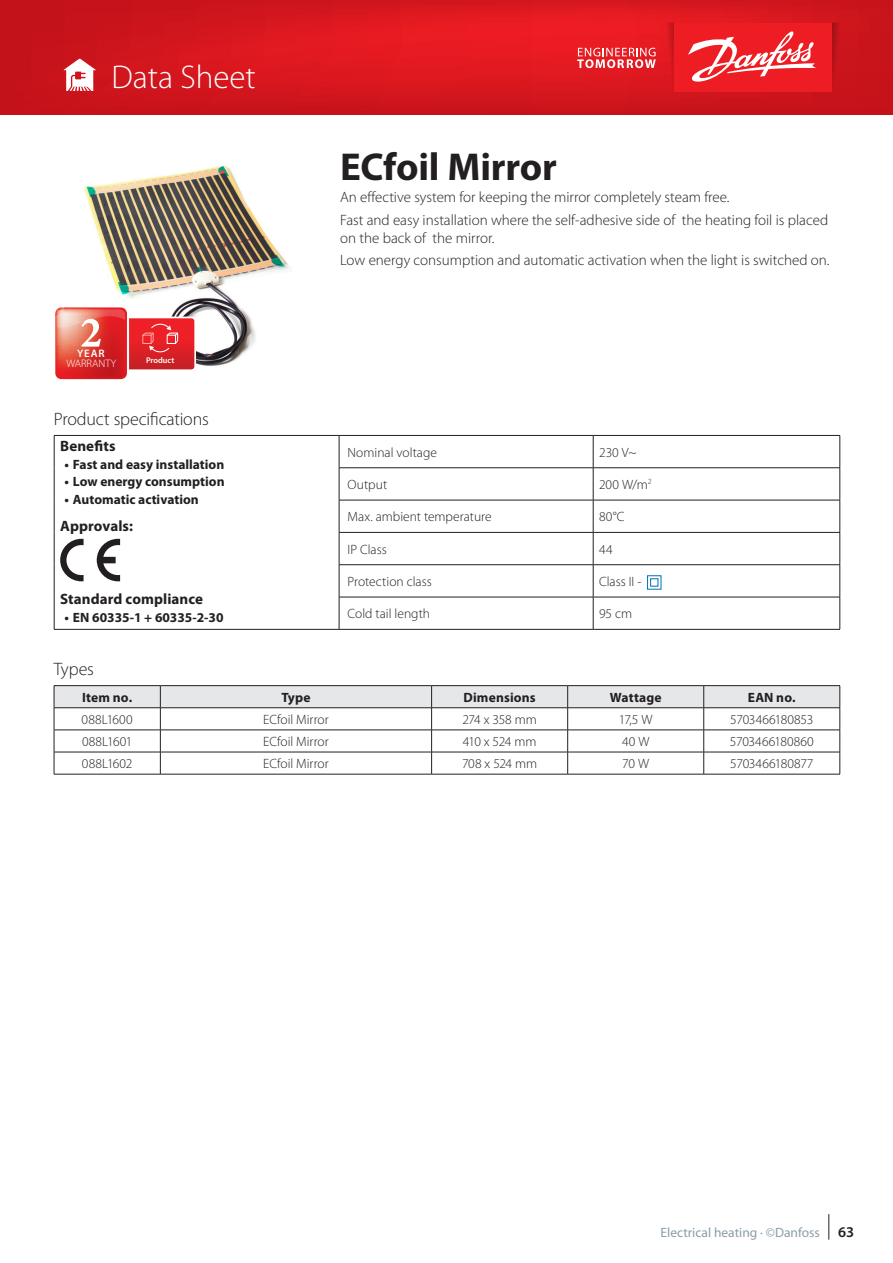
<style>
.page{position:relative;width:893px;height:1263px;background:#fff}
.page>*{position:absolute;margin:0;border:0;box-sizing:border-box;transform-origin:0 0}
.t1{font:700 39px "Myriad Pro";letter-spacing:-.005em;color:#231f20}
.t2{font:300 33px "Myriad Pro";color:#fff}
.t3{font:300 18px "Myriad Pro";letter-spacing:-.01em;color:#231f20}
.t4{font:300 15px/22.2px "Myriad Pro";color:#231f20}
.t5{font:700 15px "Myriad Pro";letter-spacing:.005em;color:#231f20}
.t6{font:300 13.5px "Myriad Pro";color:#231f20}
.t7{font:700 13.5px "Myriad Pro";color:#231f20}
.t8{font:13.5px "Myriad Pro";color:#8a9eaa}
.t9{font:300 10.95px "Myriad Pro";color:#fff}
.t10{font:600 10.95px "Myriad Pro";color:#fff}
.t11{font:600 8.25px "Myriad Pro";color:#fff}
.s1{font-weight:600;font-size:15px;color:#231f20}
</style>
<div class="page">
<svg style="left:828px;top:1214px;width:1px;height:25px"></svg>
<img style="left:84px;top:165px;width:208px;height:201px">
<hr style="left:54px;top:435px;width:285px;height:1px;background:#231f20">
<hr style="left:54px;top:436px;width:1px;height:32px;background:#231f20">
<hr style="left:54px;top:468px;width:1px;height:32px;background:#231f20">
<hr style="left:54px;top:500px;width:1px;height:32px;background:#231f20">
<hr style="left:54px;top:532px;width:1px;height:33px;background:#231f20">
<hr style="left:54px;top:565px;width:1px;height:32px;background:#231f20">
<hr style="left:54px;top:597px;width:1px;height:32px;background:#231f20">
<hr style="left:54px;top:629px;width:285px;height:1px;background:#231f20">
<hr style="left:339px;top:435px;width:254px;height:1px;background:#231f20">
<hr style="left:339px;top:436px;width:1px;height:32px;background:#231f20">
<hr style="left:593px;top:435px;width:247px;height:1px;background:#231f20">
<hr style="left:593px;top:436px;width:1px;height:32px;background:#231f20">
<hr style="left:840px;top:436px;width:1px;height:32px;background:#231f20">
<hr style="left:339px;top:467px;width:254px;height:1px;background:#231f20">
<hr style="left:339px;top:468px;width:1px;height:32px;background:#231f20">
<hr style="left:593px;top:467px;width:247px;height:1px;background:#231f20">
<hr style="left:593px;top:468px;width:1px;height:32px;background:#231f20">
<hr style="left:840px;top:468px;width:1px;height:32px;background:#231f20">
<hr style="left:339px;top:500px;width:254px;height:1px;background:#231f20">
<hr style="left:339px;top:500px;width:1px;height:32px;background:#231f20">
<hr style="left:593px;top:500px;width:247px;height:1px;background:#231f20">
<hr style="left:593px;top:500px;width:1px;height:32px;background:#231f20">
<hr style="left:840px;top:500px;width:1px;height:32px;background:#231f20">
<hr style="left:339px;top:532px;width:254px;height:1px;background:#231f20">
<hr style="left:339px;top:533px;width:1px;height:31px;background:#231f20">
<hr style="left:593px;top:532px;width:247px;height:1px;background:#231f20">
<hr style="left:593px;top:533px;width:1px;height:31px;background:#231f20">
<hr style="left:840px;top:533px;width:1px;height:31px;background:#231f20">
<hr style="left:339px;top:564px;width:254px;height:1px;background:#231f20">
<hr style="left:339px;top:565px;width:1px;height:32px;background:#231f20">
<hr style="left:593px;top:564px;width:247px;height:1px;background:#231f20">
<hr style="left:593px;top:565px;width:1px;height:32px;background:#231f20">
<hr style="left:840px;top:565px;width:1px;height:32px;background:#231f20">
<hr style="left:339px;top:597px;width:254px;height:1px;background:#231f20">
<hr style="left:339px;top:597px;width:1px;height:32px;background:#231f20">
<hr style="left:593px;top:597px;width:247px;height:1px;background:#231f20">
<hr style="left:593px;top:597px;width:1px;height:32px;background:#231f20">
<hr style="left:840px;top:597px;width:1px;height:32px;background:#231f20">
<hr style="left:339px;top:629px;width:254px;height:1px;background:#231f20">
<hr style="left:593px;top:629px;width:247px;height:1px;background:#231f20">
<svg style="left:60px;top:539px;width:24px;height:42px"></svg>
<svg style="left:97px;top:539px;width:23px;height:42px"></svg>
<div style="left:650px;top:578px;width:8px;height:8px;background:#fff;border:1px solid #0072b4"></div>
<hr style="left:54px;top:685px;width:106px;height:1px;background:#231f20">
<hr style="left:160px;top:685px;width:272px;height:1px;background:#231f20">
<hr style="left:432px;top:685px;width:136px;height:1px;background:#231f20">
<hr style="left:568px;top:685px;width:136px;height:1px;background:#231f20">
<hr style="left:704px;top:685px;width:136px;height:1px;background:#231f20">
<svg style="left:54px;top:686px;width:787px;height:88px"></svg>
<hr style="left:54px;top:774px;width:106px;height:1px;background:#231f20">
<hr style="left:160px;top:774px;width:272px;height:1px;background:#231f20">
<hr style="left:432px;top:774px;width:136px;height:1px;background:#231f20">
<hr style="left:568px;top:774px;width:136px;height:1px;background:#231f20">
<hr style="left:704px;top:774px;width:136px;height:1px;background:#231f20">
<svg style="left:55px;top:305px;width:141px;height:75px"></svg>
<svg style="left:0;top:0;width:893px;height:115px"></svg>
<svg style="left:832px;top:23px;width:12px;height:69px"></svg>
<div style="left:674px;top:23px;width:158px;height:69px;background:#ee1d23"></div>
<svg style="left:577px;top:23px;width:97px;height:69px"></svg>
<svg style="left:688px;top:31px;width:128px;height:51px"></svg>
<svg style="left:63px;top:59px;width:33px;height:31px"></svg>
<h2 class="t2" style="left:112px;top:59px;width:145px">Data Sheet</h2>
<p class="t10" style="left:77px;top:346px;width:29px">YEAR</p>
<p class="t9" style="left:66px;top:357px;width:51px">WARRANTY</p>
<p class="t11" style="left:146px;top:355px;width:30px">Product</p>
<h3 class="t3" style="left:54px;top:409px;width:156px">Product specifications</h3>
<p class="t5" style="left:60px;top:437px;width:57px">Benefits</p>
<p class="t7" style="left:64px;top:457px;width:161px">• Fast and easy installation</p>
<p class="t7" style="left:64px;top:474px;width:162px">• Low energy consumption</p>
<p class="t7" style="left:64px;top:492px;width:136px">• Automatic activation</p>
<p class="t5" style="left:60px;top:517px;width:74px">Approvals:</p>
<p class="t5" style="left:60px;top:590px;width:145px">Standard compliance</p>
<p class="t7" style="left:64px;top:609px;width:161px">• EN 60335-1 + 60335-2-30</p>
<h3 class="t3" style="left:54px;top:659px;width:42px">Types</h3>
<h1 class="t1" style="left:340px;top:145px;width:218px">ECfoil Mirror</h1>
<p class="t4" style="left:340px;top:187px;width:489px">An effective system for keeping the mirror completely steam free.<br>Fast and easy installation where the self-adhesive side of the heating foil is placed</p>
<p class="t4" style="left:340px;top:227px;width:491px">on the back of the mirror.<br>Low energy consumption and automatic activation when the light is switched on.</p>
<p class="t6" style="left:348px;top:445px;width:91px">Nominal voltage</p>
<p class="t6" style="left:599px;top:445px;width:39px">230 V~</p>
<p class="t6" style="left:348px;top:477px;width:41px">Output</p>
<p class="t6" style="left:599px;top:477px;width:54px">200 W/m<sup>2</sup></p>
<p class="t6" style="left:348px;top:509px;width:146px">Max. ambient temperature</p>
<p class="t6" style="left:599px;top:509px;width:27px">80°C</p>
<p class="t6" style="left:348px;top:542px;width:41px">IP Class</p>
<p class="t6" style="left:599px;top:542px;width:15px">44</p>
<p class="t6" style="left:348px;top:574px;width:86px">Protection class</p>
<p class="t6" style="left:599px;top:574px;width:44px">Class II -</p>
<p class="t6" style="left:348px;top:606px;width:84px">Cold tail length</p>
<p class="t6" style="left:599px;top:606px;width:35px">95 cm</p>
<p class="t7" style="left:82px;top:690px;width:52px">Item no.</p>
<p class="t7" style="left:281px;top:690px;width:31px">Type</p>
<p class="t7" style="left:464px;top:690px;width:74px">Dimensions</p>
<p class="t7" style="left:610px;top:690px;width:53px">Wattage</p>
<p class="t7" style="left:748px;top:690px;width:49px">EAN no.</p>
<p class="t6" style="left:82px;top:712px;width:53px">088L1600</p>
<p class="t6" style="left:263px;top:712px;width:67px">ECfoil Mirror</p>
<p class="t6" style="left:462px;top:712px;width:76px">274 x 358 mm</p>
<p class="t6" style="left:619px;top:712px;width:35px">17,5 W</p>
<p class="t6" style="left:730px;top:712px;width:85px">5703466180853</p>
<p class="t6" style="left:82px;top:734px;width:52px">088L1601</p>
<p class="t6" style="left:263px;top:734px;width:67px">ECfoil Mirror</p>
<p class="t6" style="left:463px;top:734px;width:75px">410 x 524 mm</p>
<p class="t6" style="left:622px;top:734px;width:29px">40 W</p>
<p class="t6" style="left:730px;top:734px;width:85px">5703466180860</p>
<p class="t6" style="left:82px;top:756px;width:52px">088L1602</p>
<p class="t6" style="left:263px;top:756px;width:67px">ECfoil Mirror</p>
<p class="t6" style="left:462px;top:756px;width:77px">708 x 524 mm</p>
<p class="t6" style="left:622px;top:756px;width:28px">70 W</p>
<p class="t6" style="left:730px;top:756px;width:85px">5703466180877</p>
<p class="t8" style="left:660px;top:1225px;width:195px">Electrical heating · ©Danfoss <span class="s1">63</span></p>
</div>
